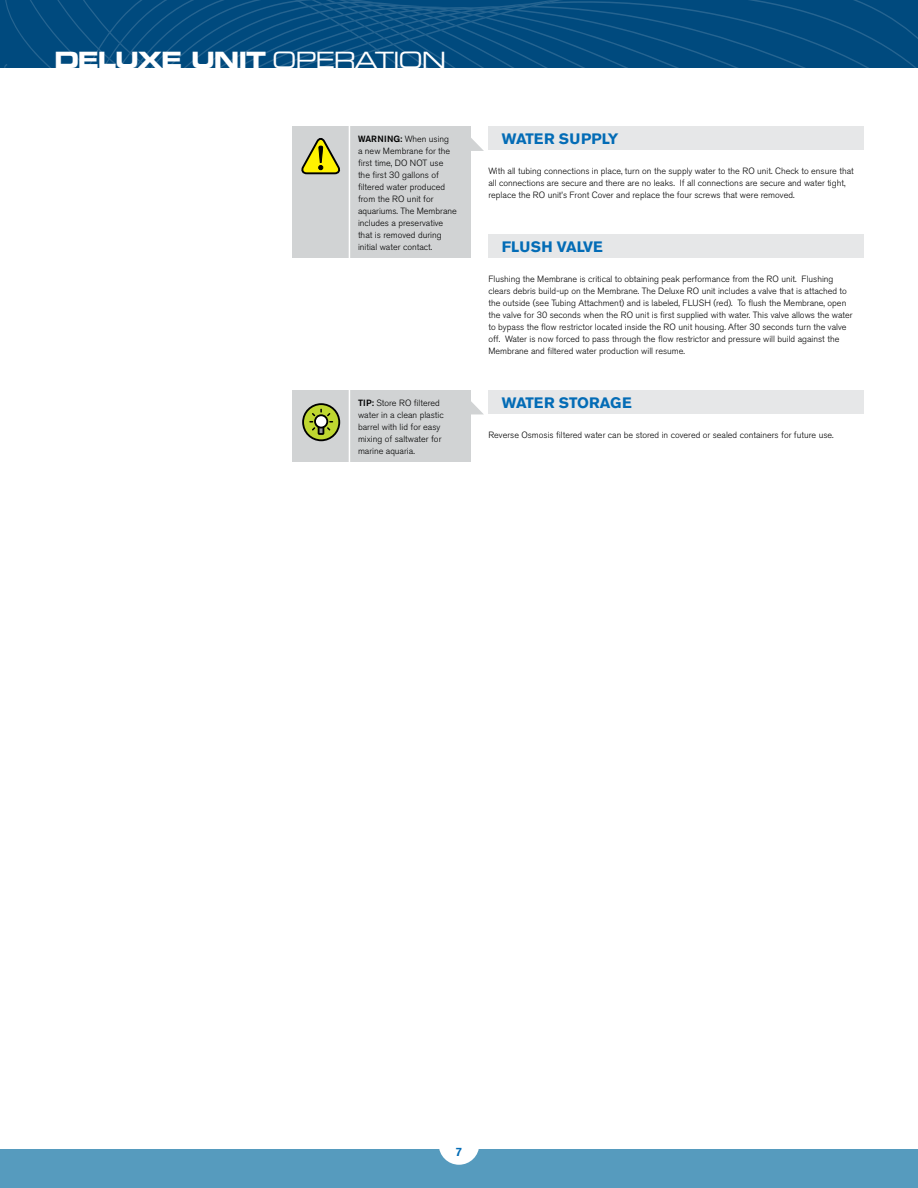
<style>
.page{position:relative;width:918px;height:1188px;background:#fff}
.page>*{position:absolute;margin:0;border:0;box-sizing:border-box;transform-origin:0 0}
.t1{font:22.5px "Eurostile Bold Extended Two";letter-spacing:-.05em;color:#fff}
.t2{font:700 15px "Akzidenz Grotesk BE";color:#036cb6}
.t3{font:500 12px "Akzidenz Grotesk BE";color:#036cb6}
.t4{font:300 9px/12px "Akzidenz Grotesk BE";color:#000}
.s1{font-family:"Eurostile Extended Two"}
.s2{font-weight:500}
</style>
<div class="page">
<div style="left:0;top:1150px;width:918px;height:38px;background:#569bbe"></div>
<div style="left:4px;top:0;width:59px;height:68px;background:#004a7e"></div>
<svg style="left:63px;top:0;width:855px;height:68px;background:#044d80"></svg>
<div style="left:439px;top:1124px;width:40px;height:41px;background:#fff;border-radius:50%"></div>
<div style="left:488px;top:126px;width:376px;height:24px;background:#e6e7e8"></div>
<div style="left:488px;top:234px;width:376px;height:24px;background:#e6e7e8"></div>
<div style="left:488px;top:390px;width:376px;height:24px;background:#e6e7e8"></div>
<div style="left:292px;top:126px;width:178px;height:132px;background:#d1d3d4"></div>
<svg style="left:470px;top:134px;width:14px;height:17px"></svg>
<svg style="left:470px;top:397px;width:13px;height:17px"></svg>
<hr style="left:349px;top:126px;width:1px;height:132px;background:#fff">
<svg style="left:301px;top:138px;width:39px;height:36px"></svg>
<div style="left:292px;top:390px;width:178px;height:72px;background:#d1d3d4"></div>
<hr style="left:349px;top:390px;width:1px;height:72px;background:#fff">
<svg style="left:303px;top:404px;width:36px;height:36px"></svg>
<div style="left:302px;top:403px;width:38px;height:38px;border:2px solid #000;border-radius:50%"></div>
<div style="left:318px;top:424px;width:6px;height:11px;border:2px solid #000"></div>
<svg style="left:309px;top:409px;width:24px;height:25px"></svg>
<h1 class="t1" style="left:54px;top:44px;width:394px">DELUXE UNIT <span class="s1">OPERATION</span></h1>
<p class="t4" style="left:358px;top:133px;width:100px"><span class="s2">WARNING:</span> When using<br>a new Membrane for the first time, DO NOT use the first 30 gallons of filtered water produced from the RO unit for aquariums. The Membrane includes a preservative that is removed during initial water contact.</p>
<p class="t4" style="left:358px;top:397px;width:87px"><span class="s2">TIP:</span> Store RO filtered water in a clean plastic barrel with lid for easy mixing of saltwater for marine aquaria.</p>
<h2 class="t2" style="left:502px;top:130px;width:79px">WATER SUPPL</h2>
<h2 class="t2" style="left:608px;top:130px;width:12px">Y</h2>
<p class="t4" style="left:488px;top:165px;width:367px">With all tubing connections in place, turn on the supply water to the RO unit. Check to ensure that all connections are secure and there are no leaks. If all connections are secure and water tight, replace the RO unit’s Front Cover and replace the four screws that were removed.</p>
<h2 class="t2" style="left:502px;top:238px;width:10px">FLU</h2>
<h2 class="t2" style="left:531px;top:238px;width:74px">SH VALVE</h2>
<p class="t4" style="left:488px;top:273px;width:366px">Flushing the Membrane is critical to obtaining peak performance from the RO unit. Flushing clears debris build-up on the Membrane. The Deluxe RO unit includes a valve that is attached to the outside (see Tubing Attachment) and is labeled, FLUSH (red). To flush the Membrane, open the valve for 30 seconds when the RO unit is first supplied with water. This valve allows the water to bypass the flow restrictor located inside the RO unit housing. After 30 seconds turn the valve off. Water is now forced to pass through the flow restrictor and pressure will build against the Membrane and filtered water production will resume.</p>
<h2 class="t2" style="left:502px;top:394px;width:131px">WATER STORAGE</h2>
<p class="t4" style="left:488px;top:429px;width:347px">Reverse Osmosis filtered water can be stored in covered or sealed containers for future use.</p>
<h3 class="t3" style="left:456px;top:1144px;width:8px">7</h3>
</div>
